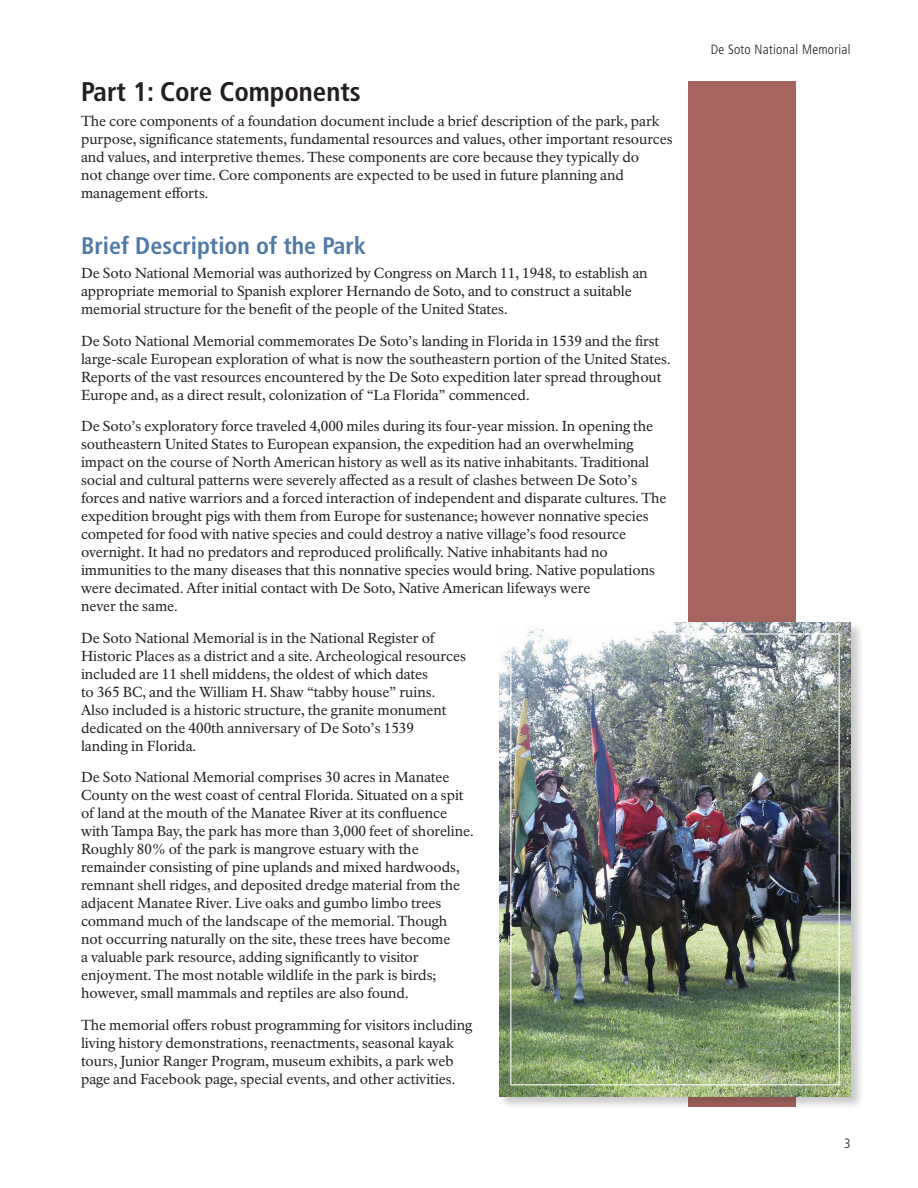
<style>
.page{position:relative;width:918px;height:1188px;background:#fff}
.page>*{position:absolute;margin:0;border:0;box-sizing:border-box;transform-origin:0 0}
.t1{font:700 condensed 27px "Frutiger LT Std";color:#231f20}
.t2{font:700 condensed 24px "Frutiger LT Std";color:#4e7aa6}
.t3{font:14.25px/18px "NPS Rawlinson OT";letter-spacing:-.005em;color:#231f20}
.t4{font:300 condensed 13.5px "Frutiger LT Std";letter-spacing:.02em;color:#231f20}
</style>
<div class="page">
<div style="left:688px;top:81px;width:108px;height:1026px;background:#a6645f"></div>
<div style="left:498px;top:621px;width:366px;height:489px;background:#231f20;opacity:.25"></div>
<img style="left:500px;top:623px;width:351px;height:473px">
<div style="left:510px;top:633px;width:330px;height:452px;border:1px solid #fff"></div>
<h2 class="t1" style="left:81px;top:76px;width:281px">Part 1: Core Components</h2>
<p class="t3" style="left:81px;top:112px;width:593px">The core components of a foundation document include a brief description of the park, park purpose, significance statements, fundamental resources and values, other important resources and values, and interpretive themes. These components are core because they typically do<br>not change over time. Core components are expected to be used in future planning and management efforts.</p>
<h3 class="t2" style="left:81px;top:231px;width:287px">Brief Description of the Park</h3>
<p class="t3" style="left:81px;top:264px;width:568px">De Soto National Memorial was authorized by Congress on March 11, 1948, to establish an appropriate memorial to Spanish explorer Hernando de Soto, and to construct a suitable memorial structure for the benefit of the people of the United States.</p>
<p class="t3" style="left:81px;top:332px;width:591px">De Soto National Memorial commemorates De Soto’s landing in Florida in 1539 and the first large-scale European exploration of what is now the southeastern portion of the United States.<br>Reports of the vast resources encountered by the De Soto expedition later spread throughout Europe and, as a direct result, colonization of “La Florida” commenced.</p>
<p class="t3" style="left:81px;top:417px;width:587px">De Soto’s exploratory force traveled 4,000 miles during its four-year mission. In opening the southeastern United States to European expansion, the expedition had an overwhelming impact on the course of North American history as well as its native inhabitants. Traditional social and cultural patterns were severely affected as a result of clashes between De Soto’s forces and native warriors and a forced interaction of independent and disparate cultures. The expedition brought pigs with them from Europe for sustenance; however nonnative species competed for food with native species and could destroy a native village’s food resource overnight. It had no predators and reproduced prolifically. Native inhabitants had no immunities to the many diseases that this nonnative species would bring. Native populations were decimated. After initial contact with De Soto, Native American lifeways were<br>never the same.</p>
<p class="t3" style="left:81px;top:629px;width:386px">De Soto National Memorial is in the National Register of Historic Places as a district and a site. Archeological resources included are 11 shell middens, the oldest of which dates<br>to 365 BC, and the William H. Shaw “tabby house” ruins.<br>Also included is a historic structure, the granite monument dedicated on the 400th anniversary of De Soto’s 1539<br>landing in Florida.</p>
<p class="t3" style="left:81px;top:768px;width:394px">De Soto National Memorial comprises 30 acres in Manatee County on the west coast of central Florida. Situated on a spit of land at the mouth of the Manatee River at its confluence with Tampa Bay, the park has more than 3,000 feet of shoreline.<br>Roughly 80% of the park is mangrove estuary with the remainder consisting of pine uplands and mixed hardwoods, remnant shell ridges, and deposited dredge material from the adjacent Manatee River. Live oaks and gumbo limbo trees command much of the landscape of the memorial. Though<br>not occurring naturally on the site, these trees have become<br>a valuable park resource, adding significantly to visitor enjoyment. The most notable wildlife in the park is birds; however, small mammals and reptiles are also found.</p>
<p class="t3" style="left:81px;top:1016px;width:393px">The memorial offers robust programming for visitors including living history demonstrations, reenactments, seasonal kayak tours, Junior Ranger Program, museum exhibits, a park web page and Facebook page, special events, and other activities.</p>
<p class="t4" style="left:711px;top:42px;width:141px">De Soto National Memorial</p>
<p class="t4" style="left:844px;top:1135px;width:8px">3</p>
</div>
